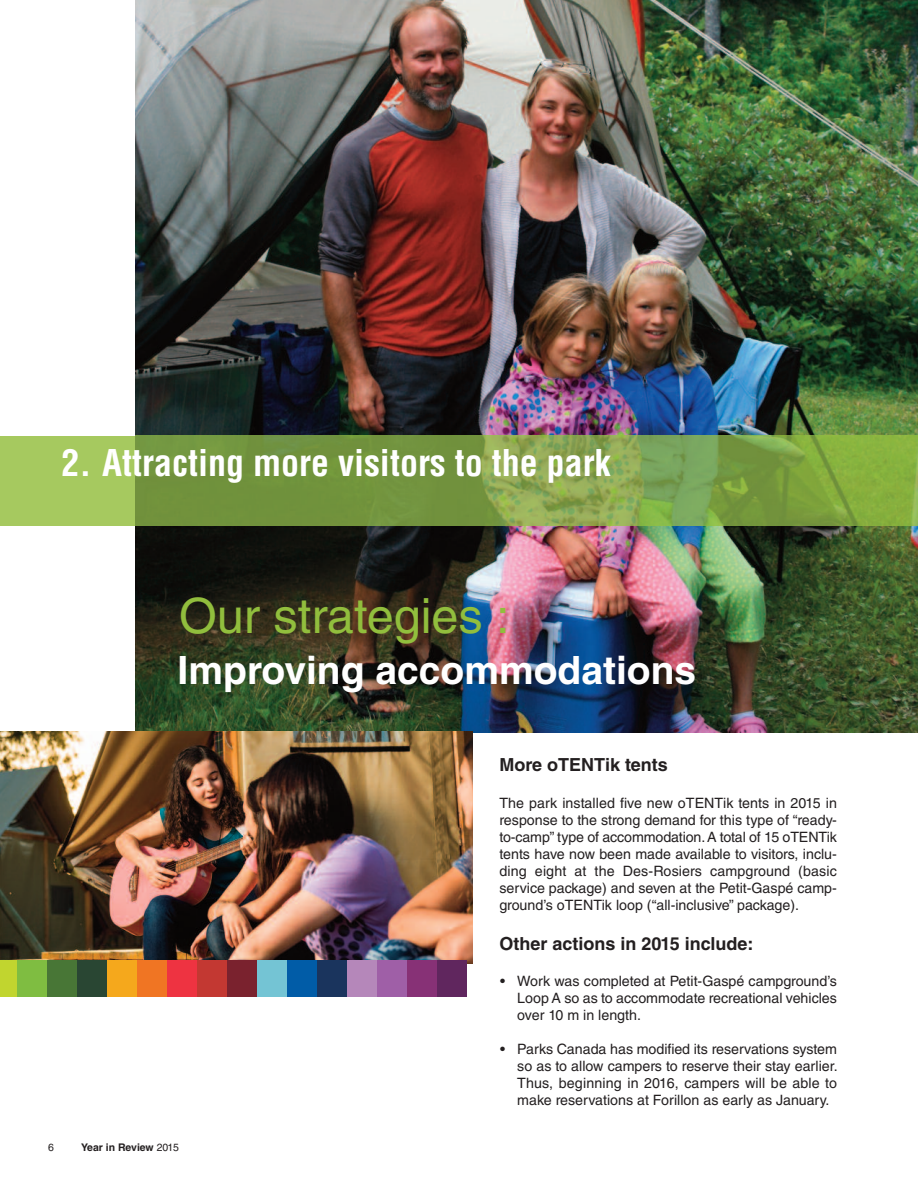
<style>
.page{position:relative;width:918px;height:1188px;background:#fff}
.page>*{position:absolute;margin:0;border:0;box-sizing:border-box;transform-origin:0 0}
.t1{font:48.6px "Helvetica LT Std";color:#91be3d}
.t2{font:700 39px "Helvetica LT Std";color:#fff}
.t3{font:700 condensed 36px "Helvetica LT Std";color:#fff}
.t4{font:700 18px "Helvetica LT Std";color:#231f20}
.t5{font:14.25px/17.1px "Helvetica LT Std";color:#231f20;text-align:justify}
.t6{font:700 10.5px "Helvetica LT Std";color:#231f20}
.t7{font:10.5px "Helvetica LT Std";color:#231f20}
.s1{font-weight:400}
</style>
<div class="page">
<img style="left:135px;top:0;width:783px;height:732px">
<div style="left:0;top:436px;width:135px;height:90px;background:#a6c95f"></div>
<img style="left:135px;top:436px;width:783px;height:90px">
<img style="left:0;top:731px;width:472px;height:232px">
<div style="left:0;top:960px;width:17px;height:36px;background:#c1d52f"></div>
<div style="left:17px;top:960px;width:30px;height:36px;background:#7fbd41"></div>
<div style="left:47px;top:960px;width:30px;height:36px;background:#487636"></div>
<div style="left:77px;top:960px;width:30px;height:36px;background:#294633"></div>
<div style="left:107px;top:960px;width:30px;height:36px;background:#f5a81c"></div>
<div style="left:137px;top:960px;width:30px;height:36px;background:#f07523"></div>
<div style="left:167px;top:960px;width:30px;height:36px;background:#ee3341"></div>
<div style="left:197px;top:960px;width:30px;height:36px;background:#c33832"></div>
<div style="left:227px;top:960px;width:30px;height:36px;background:#7a222e"></div>
<div style="left:257px;top:960px;width:30px;height:36px;background:#74c4d4"></div>
<div style="left:287px;top:960px;width:30px;height:36px;background:#015ca7"></div>
<div style="left:317px;top:960px;width:30px;height:36px;background:#1a345d"></div>
<div style="left:347px;top:960px;width:30px;height:36px;background:#b587ba"></div>
<div style="left:377px;top:960px;width:30px;height:36px;background:#9f5fa7"></div>
<div style="left:407px;top:960px;width:30px;height:36px;background:#873176"></div>
<div style="left:437px;top:960px;width:30px;height:36px;background:#60265e"></div>
<h3 class="t3" style="left:62px;top:449px;width:551px">2. Attracting more visitors to the park</h3>
<h1 class="t1" style="left:179px;top:598px;width:332px">Our strategies :</h1>
<h2 class="t2" style="left:178px;top:656px;width:520px">Improving accommodations</h2>
<p class="t7" style="left:48px;top:1143px;width:7px">6</p>
<p class="t6" style="left:81px;top:1143px;width:99px">Year in Review <span class="s1">2015</span></p>
<p class="t4" style="left:500px;top:759px;width:170px">More oTENTik tents</p>
<p class="t5" style="left:499px;top:795px;width:339px">The park installed five new oTENTik tents in 2015 in response to the strong demand for this type of “ready&shy;to-camp” type of accommodation.A total of 15 oTENTik tents have now been made available to visitors, inclu&shy;ding eight at the Des-Rosiers campground (basic service package) and seven at the Petit-Gaspé camp&shy;ground’s oTENTik loop (“all-inclusive” package).</p>
<p class="t4" style="left:500px;top:937px;width:256px">Other actions in 2015 include:</p>
<p class="t5" style="left:517px;top:974px;width:321px;text-indent:-17px">• Work was completed at Petit-Gaspé campground’s Loop A so as to accommodate recreational vehicles over 10 m in length.</p>
<p class="t5" style="left:517px;top:1042px;width:322px;text-indent:-17px">• Parks Canada has modified its reservations system so as to allow campers to reserve their stay earlier.<br>Thus, beginning in 2016, campers will be able to make reservations at Forillon as early as January.</p>
</div>
